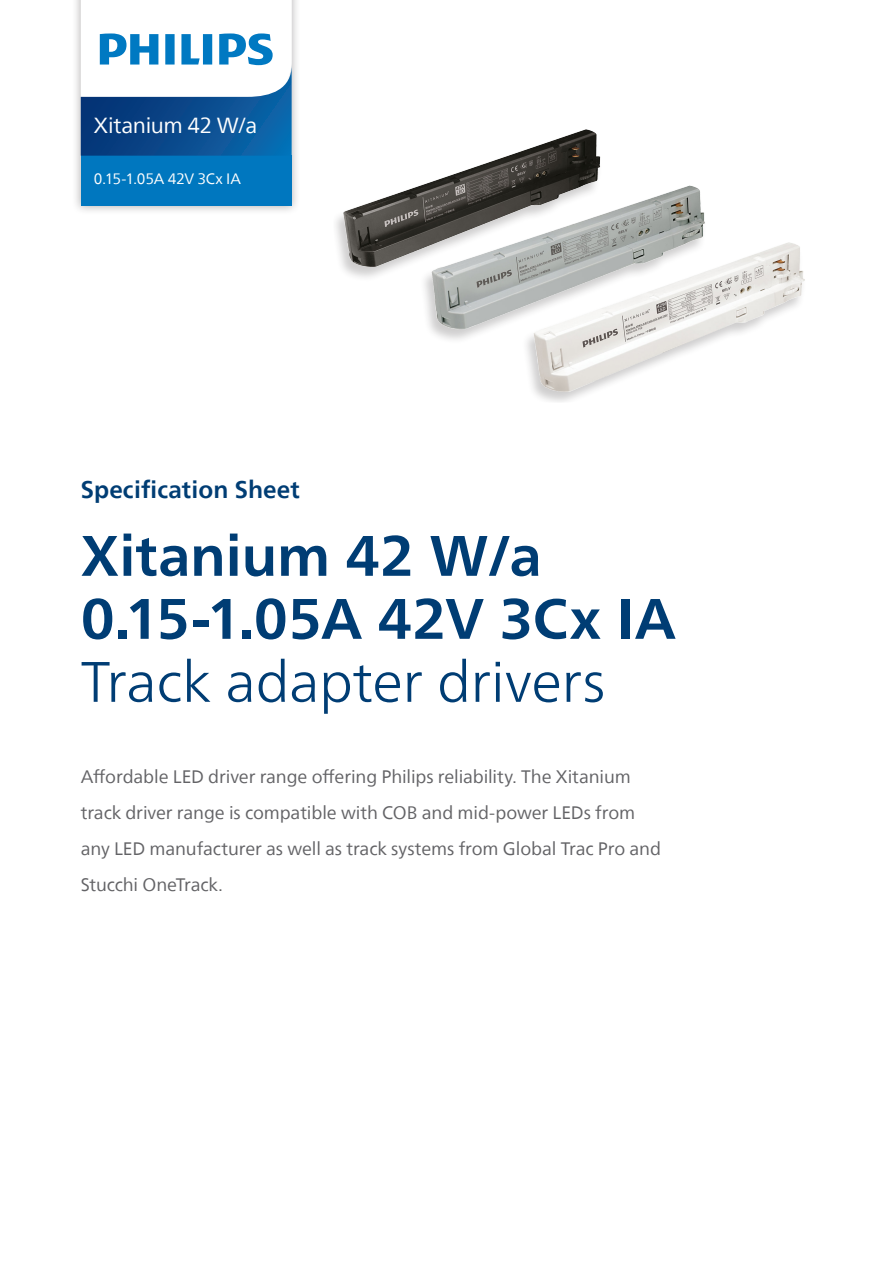
<style>
.page{position:relative;width:893px;height:1263px;background:#fff}
.page>*{position:absolute;margin:0;border:0;box-sizing:border-box;transform-origin:0 0}
.Brochure_headline_Li{font:300 57px/63px "Neue Frutiger World";letter-spacing:-.01em;color:#003d74}
.Brochure_headline_Bo{font:700 57px "Neue Frutiger World";color:#003d74}
.Document_type_16pt_d{font:700 24px "Neue Frutiger World";letter-spacing:.005em;color:#003d74}
.t1{font:21.75px "Neue Frutiger World";letter-spacing:-.02em;color:#fff}
._03_Introduction{font:18px/36px "Neue Frutiger World";letter-spacing:-.005em;color:#636366}
.t2{font:15px "Neue Frutiger World";letter-spacing:-.015em;color:#fff}
.s1{font-weight:700}
</style>
<div class="page">
<div style="left:72px;top:0;width:229px;height:215px;background:#231f20;opacity:.35"></div>
<div style="left:81px;top:156px;width:211px;height:50px;background:#0077bf"></div>
<svg style="left:81px;top:0;width:211px;height:156px"></svg>
<div style="left:333px;top:129px;width:474px;height:274px;background:#231f20;opacity:.22"></div>
<img style="left:343px;top:130px;width:462px;height:262px">
<p class="t1" style="left:94px;top:108px;width:165px">Xitanium 42 W/a</p>
<p class="t2" style="left:94px;top:167px;width:149px">0.15-1.05A 42V 3Cx IA</p>
<p class="Document_type_16pt_d" style="left:81px;top:468px;width:220px">Specification Sheet</p>
<p class="Brochure_headline_Bo" style="left:81px;top:506px;width:462px">Xitanium 42 W/a</p>
<p class="Brochure_headline_Li" style="left:81px;top:588px;width:597px"><span class="s1">0.15-1.05A 42V 3Cx IA<br></span>Track adapter drivers</p>
<p class="_03_Introduction" style="left:81px;top:759px;width:582px">Affordable LED driver range offering Philips reliability. The Xitanium track driver range is compatible with COB and mid-power LEDs from any LED manufacturer as well as track systems from Global Trac Pro and Stucchi OneTrack.</p>
</div>
